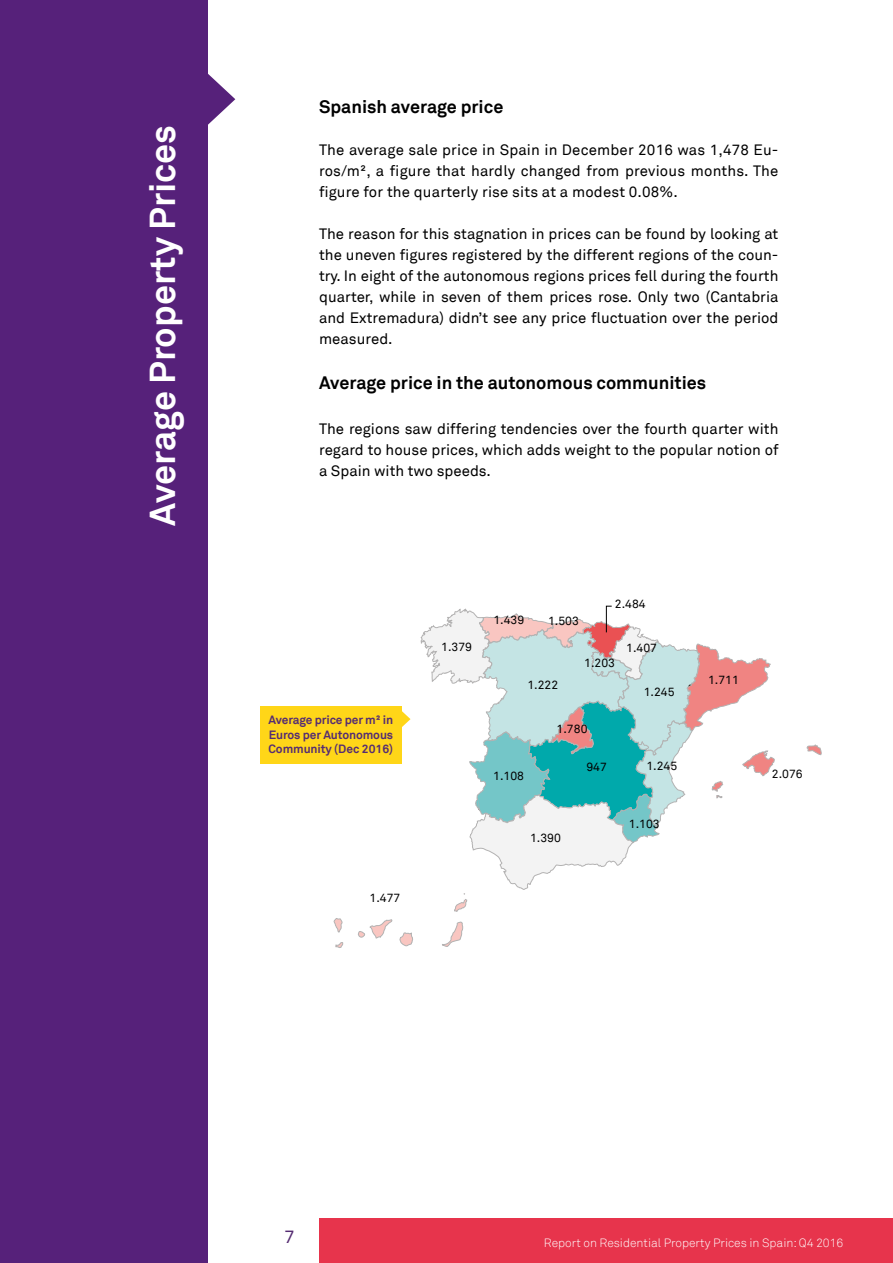
<style>
.page{position:relative;width:893px;height:1263px;background:#fff}
.page>*{position:absolute;margin:0;border:0;box-sizing:border-box;transform-origin:0 0}
.t1{font:700 36px "Akkurat TT";color:#fff}
.t2{font:700 18px "Akkurat TT";color:#000}
.t3{font:18px "Akkurat TT";color:#552c72}
.t4{font:15px/21px "Akkurat TT";color:#000;text-align:justify}
.t5{font:300 12px "Akkurat TT";color:#fff}
.t6{font:12px "Akkurat TT";color:#000}
.t7{font:700 12px/14.4px "Akkurat TT";letter-spacing:-.01em;color:#552c72;text-align:justify}
</style>
<div class="page">
<svg style="left:208px;top:74px;width:27px;height:51px"></svg>
<div style="left:0;top:0;width:208px;height:1263px;background:#56217a"></div>
<svg style="left:334px;top:918px;width:9px;height:15px"></svg>
<svg style="left:442px;top:922px;width:21px;height:25px"></svg>
<svg style="left:807px;top:744px;width:14px;height:12px"></svg>
<svg style="left:399px;top:932px;width:14px;height:15px"></svg>
<svg style="left:335px;top:942px;width:8px;height:6px"></svg>
<svg style="left:358px;top:919px;width:34px;height:20px"></svg>
<svg style="left:402px;top:711px;width:8px;height:16px"></svg>
<div style="left:260px;top:706px;width:142px;height:58px;background:#ffd618"></div>
<div style="left:319px;top:1218px;width:574px;height:45px;background:#e7344c"></div>
<svg style="left:420px;top:606px;width:354px;height:306px"></svg>
<h1 class="t1" style="left:140px;top:526px;width:402px;rotate:-90deg">Average Property Prices</h1>
<p class="t2" style="left:319px;top:96px;width:186px">Spanish average price</p>
<p class="t4" style="left:319px;top:140px;width:461px">The average sale price in Spain in December 2016 was 1,478 Eu&shy;ros/m², a figure that hardly changed from previous months. The figure for the quarterly rise sits at a modest 0.08%.</p>
<p class="t4" style="left:319px;top:224px;width:461px">The reason for this stagnation in prices can be found by looking at the uneven figures registered by the different regions of the coun&shy;try. In eight of the autonomous regions prices fell during the fourth quarter, while in seven of them prices rose. Only two (Cantabria and Extremadura) didn’t see any price fluctuation over the period measured.</p>
<p class="t2" style="left:319px;top:372px;width:389px">Average price in the autonomous communities</p>
<p class="t4" style="left:319px;top:419px;width:461px">The regions saw differing tendencies over the fourth quarter with regard to house prices, which adds weight to the popular notion of a Spain with two speeds.</p>
<p class="t7" style="left:268px;top:713px;width:126px">Average price per m² in Euros per Autonomous Community (Dec 2016)</p>
<p class="t6" style="left:369px;top:890px;width:32px">1.477</p>
<p class="t6" style="left:441px;top:640px;width:32px">1.379</p>
<p class="t6" style="left:493px;top:613px;width:32px">1.439</p>
<p class="t6" style="left:548px;top:613px;width:32px">1.503</p>
<p class="t6" style="left:615px;top:597px;width:32px">2.484</p>
<p class="t6" style="left:626px;top:641px;width:32px">1.407</p>
<p class="t6" style="left:584px;top:656px;width:32px">1.203</p>
<p class="t6" style="left:527px;top:677px;width:32px">1.222</p>
<p class="t6" style="left:493px;top:768px;width:32px">1.108</p>
<p class="t6" style="left:557px;top:721px;width:32px">1.780</p>
<p class="t6" style="left:586px;top:760px;width:22px">947</p>
<p class="t6" style="left:530px;top:830px;width:32px">1.390</p>
<p class="t6" style="left:644px;top:685px;width:32px">1.245</p>
<p class="t6" style="left:646px;top:759px;width:32px">1.245</p>
<p class="t6" style="left:629px;top:817px;width:32px">1.103</p>
<p class="t6" style="left:708px;top:673px;width:32px">1.711</p>
<p class="t6" style="left:772px;top:767px;width:32px">2.076</p>
<p class="t3" style="left:284px;top:1226px;width:12px">7</p>
<p class="t5" style="left:583px;top:1235px;width:292px">Informe del cuart trimestre de precios de venta 2016</p>
<p class="t5" style="left:544px;top:1235px;width:301px">Report on Residential Property Prices in Spain: Q4 2016</p>
</div>
